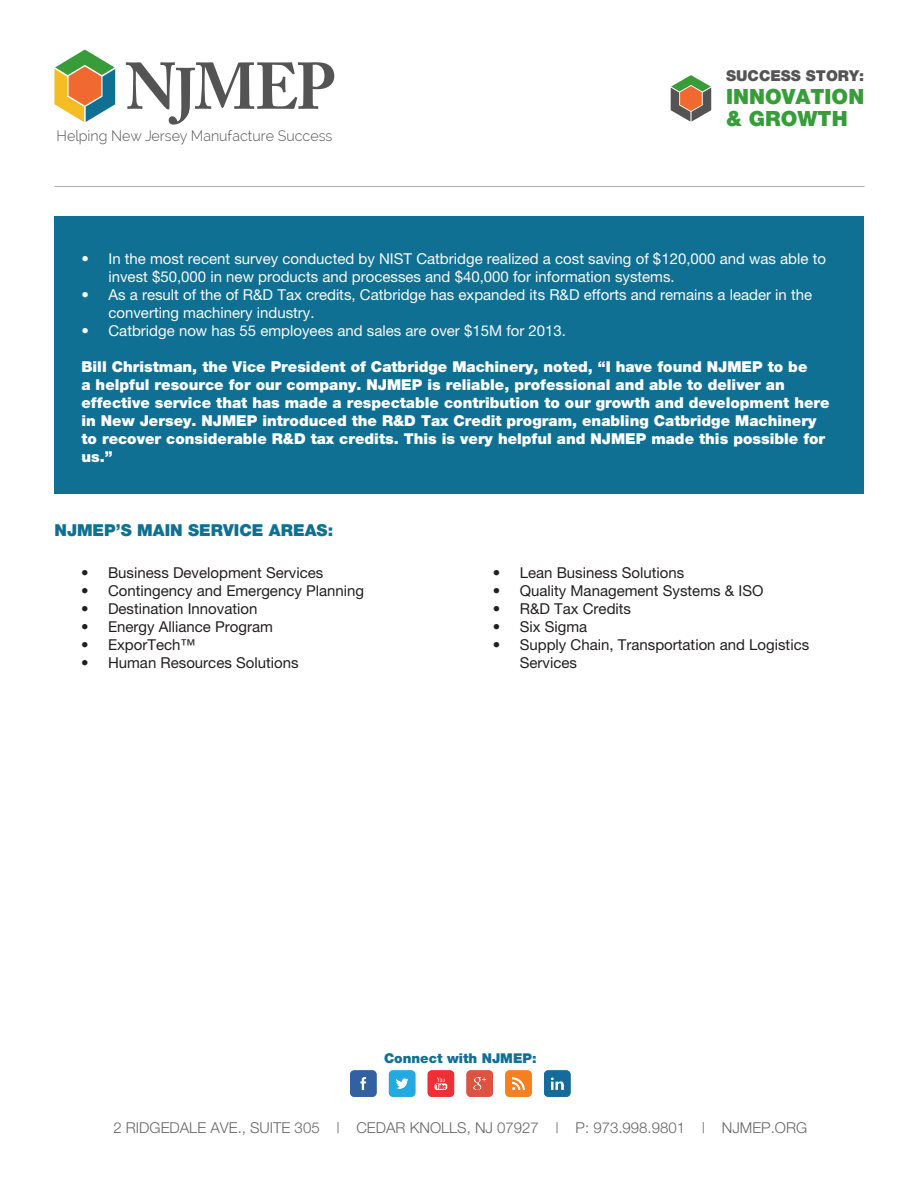
<style>
.page{position:relative;width:918px;height:1188px;background:#fff}
.page>*{position:absolute;margin:0;border:0;box-sizing:border-box;transform-origin:0 0}
.t1{font:900 21px/22.5px "Helvetica Neue";color:#389c3b}
.main{font:900 16.5px "Helvetica Neue";color:#0f7094}
.main_white-bold{font:900 15px/18px "Helvetica Neue";color:#fff}
.t2{font:15px/18px "Helvetica Neue";color:#fafafa}
.t3{font:15px/18px "Helvetica Neue";color:#231f20}
.t4{font:300 15px "Helvetica Neue";color:#656666}
.t5{font:900 15px "Helvetica Neue";color:#545454}
.t6{font:300 14.85px "Raleway";color:#545454;scale:.96 1}
.t7{font:900 13.5px "Helvetica Neue";color:#0f7094}
</style>
<div class="page">
<svg style="left:54px;top:50px;width:61px;height:72px"></svg>
<svg style="left:126px;top:62px;width:208px;height:63px"></svg>
<svg style="left:350px;top:1070px;width:27px;height:27px"></svg>
<svg style="left:389px;top:1070px;width:26px;height:27px"></svg>
<svg style="left:544px;top:1070px;width:27px;height:27px"></svg>
<svg style="left:505px;top:1070px;width:27px;height:27px"></svg>
<svg style="left:466px;top:1070px;width:27px;height:27px"></svg>
<svg style="left:428px;top:1070px;width:26px;height:27px"></svg>
<hr style="left:54px;top:186px;width:810px;height:1px;background:#aaabab">
<svg style="left:671px;top:75px;width:40px;height:47px"></svg>
<div style="left:54px;top:216px;width:810px;height:278px;background:#0f7094"></div>
<p class="t6" style="left:56px;top:127px;width:289px">Helping New Jersey Manufacture Success</p>
<p class="t5" style="left:726px;top:67px;width:139px">SUCCESS STORY:</p>
<h1 class="t1" style="left:726px;top:85px;width:140px">INNOVATION &amp; GROWTH</h1>
<p class="t2" style="left:108px;top:250px;width:719px;text-indent:-27px">• In the most recent survey conducted by NIST Catbridge realized a cost saving of $120,000 and was able to invest $50,000 in new products and processes and $40,000 for information systems.</p>
<p class="t2" style="left:108px;top:286px;width:705px;text-indent:-27px">• As a result of the of R&amp;D Tax credits, Catbridge has expanded its R&amp;D efforts and remains a leader in the converting machinery industry.</p>
<p class="t2" style="left:81px;top:322px;width:486px">• Catbridge now has 55 employees and sales are over $15M for 2013.</p>
<p class="main_white-bold" style="left:81px;top:358px;width:750px">Bill Christman, the Vice President of Catbridge Machinery, noted, “I have found NJMEP to be<br>a helpful resource for our company. NJMEP is reliable, professional and able to deliver an effective service that has made a respectable contribution to our growth and development here in New Jersey. NJMEP introduced the R&amp;D Tax Credit program, enabling Catbridge Machinery to recover considerable R&amp;D tax credits. This is very helpful and NJMEP made this possible for us.”</p>
<p class="main" style="left:54px;top:520px;width:280px">NJMEP’S MAIN SERVICE AREAS:</p>
<p class="t3" style="left:81px;top:563px;width:244px">• Business Development Services</p>
<p class="t3" style="left:81px;top:581px;width:285px">• Contingency and Emergency Planning</p>
<p class="t3" style="left:81px;top:599px;width:178px">• Destination Innovation</p>
<p class="t3" style="left:81px;top:617px;width:193px">• Energy Alliance Program</p>
<p class="t3" style="left:81px;top:635px;width:116px">• ExporTech™</p>
<p class="t3" style="left:81px;top:653px;width:219px">• Human Resources Solutions</p>
<p class="t3" style="left:493px;top:563px;width:193px">• Lean Business Solutions</p>
<p class="t3" style="left:493px;top:581px;width:272px">• Quality Management Systems &amp; ISO</p>
<p class="t3" style="left:493px;top:599px;width:140px">• R&amp;D Tax Credits</p>
<p class="t3" style="left:493px;top:617px;width:96px">• Six Sigma</p>
<p class="t3" style="left:520px;top:635px;width:291px;text-indent:-27px">• Supply Chain, Transportation and Logistics<br>Services</p>
<p class="t7" style="left:384px;top:1050px;width:154px">Connect with NJMEP:</p>
<p class="t4" style="left:113px;top:1118px;width:695px">2 RIDGEDALE AVE., SUITE 305 | CEDAR KNOLLS, NJ 07927 | P: 973.998.9801 | NJMEP.ORG</p>
</div>
